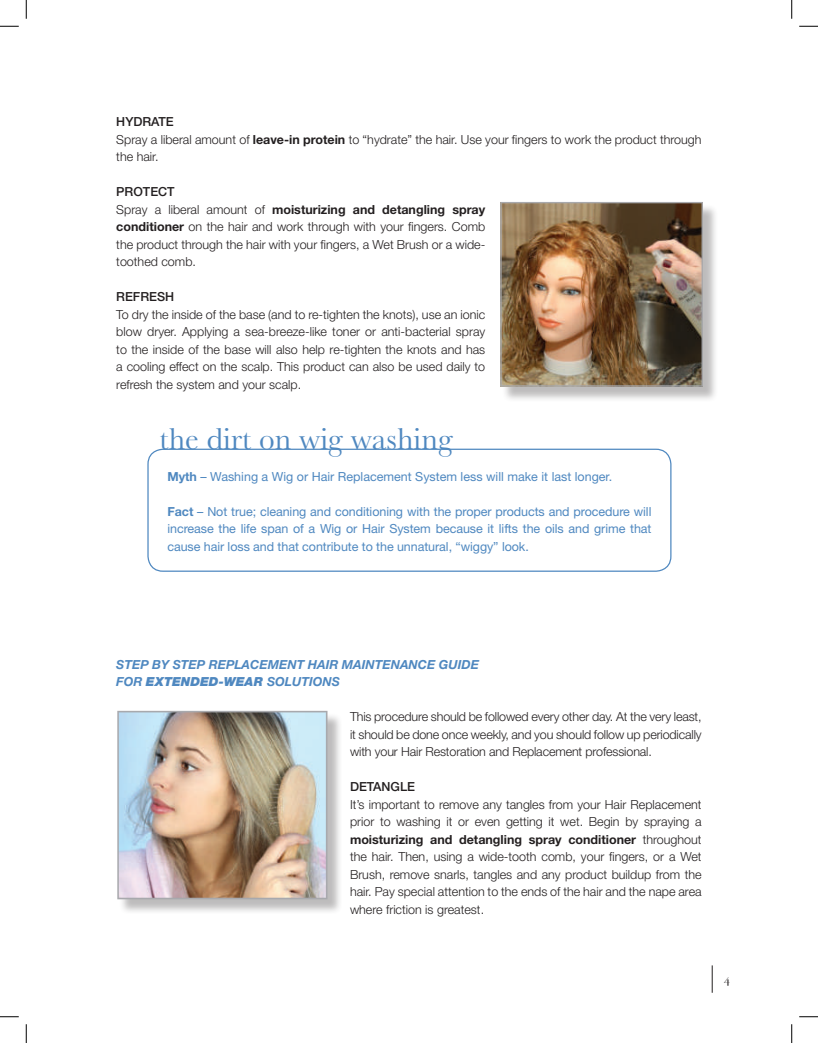
<style>
.page{position:relative;width:818px;height:1043px;background:#fff}
.page>*{position:absolute;margin:0;border:0;box-sizing:border-box;transform-origin:0 0}
.t1{font:31.25px "Baskerville";color:#4f88c0}
.t2{font:300 12.5px/17.5px "Helvetica Neue";color:#231f20;text-align:justify}
.t3{font:12.5px/17.5px "Helvetica Neue";color:#4f88c0;text-align:justify}
.t4{font:italic 700 12.5px/17.5px "Helvetica Neue";color:#4f88c0}
.t5{font:500 12.5px "Helvetica Neue";color:#231f20}
.t6{font:12.5px "Bodoni Svty Two SCITCTT Book";color:#231f20}
.s1{font-weight:500}
.s2{font-weight:700}
.s3{font-weight:900}
</style>
<div class="page">
<svg style="left:711px;top:965px;width:1px;height:27px"></svg>
<div style="left:147px;top:448px;width:524px;height:124px;border:1px solid #4f88c0;border-radius:15px"></div>
<div style="left:119px;top:712px;width:224px;height:202px;background:#231f20;opacity:.3"></div>
<img style="left:117px;top:710px;width:210px;height:189px">
<div style="left:502px;top:204px;width:216px;height:198px;background:#231f20;opacity:.3"></div>
<img style="left:500px;top:202px;width:203px;height:185px">
<svg style="left:0;top:25px;width:19px;height:2px"></svg>
<svg style="left:799px;top:25px;width:19px;height:2px"></svg>
<svg style="left:0;top:1016px;width:19px;height:1px"></svg>
<svg style="left:799px;top:1016px;width:19px;height:1px"></svg>
<svg style="left:25px;top:0;width:2px;height:19px"></svg>
<svg style="left:25px;top:1024px;width:2px;height:18px"></svg>
<svg style="left:791px;top:0;width:1px;height:19px"></svg>
<svg style="left:791px;top:1024px;width:1px;height:18px"></svg>
<p class="t2" style="left:116px;top:113px;width:586px;text-align:left"><span class="s1">HYDRATE<br></span>Spray a liberal amount of <span class="s2">leave-in protein</span> to “hydrate” the hair. Use your fingers to work the product through the hair.</p>
<p class="t2" style="left:116px;top:183px;width:370px;text-align:left"><span class="s1">PROTECT<br></span>Spray a liberal amount of <span class="s2">moisturizing and detangling spray conditioner</span> on the hair and work through with your fingers. Comb the product through the hair with your fingers, a Wet Brush or a wide&shy;toothed comb.</p>
<p class="t5" style="left:116px;top:289px;width:59px">REFRESH</p>
<p class="t2" style="left:116px;top:305px;width:370px">To dry the inside of the base (and to re-tighten the knots), use an ionic blow dryer. applying a sea-breeze-like toner or anti-bacterial spray to the inside of the base will also help re-tighten the knots and has a cooling effect on the scalp. This product can also be used daily to refresh the system and your scalp.</p>
<h1 class="t1" style="left:159px;top:420px;width:295px">the dirt on wig washing</h1>
<p class="t3" style="left:167px;top:467px;width:446px"><span class="s2">myth</span> – Washing a Wig or Hair Replacement System less will make it last longer.</p>
<p class="t3" style="left:167px;top:502px;width:485px"><span class="s2">Fact</span> – Not true; cleaning and conditioning with the proper products and procedure will increase the life span of a Wig or Hair System because it lifts the oils and grime that cause hair loss and that contribute to the unnatural, “wiggy” look.</p>
<p class="t4" style="left:116px;top:655px;width:364px">STEP BY STEP REPLACEMENT HAIR MAINTENANCE GUIDE<br>FOR <span class="s3">EXTENDED-WEAR</span> SOLUTIONS</p>
<p class="t2" style="left:350px;top:708px;width:353px">This procedure should be followed every other day. at the very least, it should be done once weekly, and you should follow up periodically with your hair restoration and replacement professional.</p>
<p class="t5" style="left:350px;top:779px;width:67px">DETANGLE</p>
<p class="t2" style="left:350px;top:795px;width:353px">It’s important to remove any tangles from your hair replacement prior to washing it or even getting it wet. Begin by spraying a <span class="s2">moisturizing and detangling spray conditioner</span> throughout the hair. Then, using a wide-tooth comb, your fingers, or a Wet Brush, remove snarls, tangles and any product buildup from the hair. Pay special attention to the ends of the hair and the nape area where friction is greatest.</p>
<p class="t6" style="left:724px;top:971px;width:7px">4</p>
</div>
